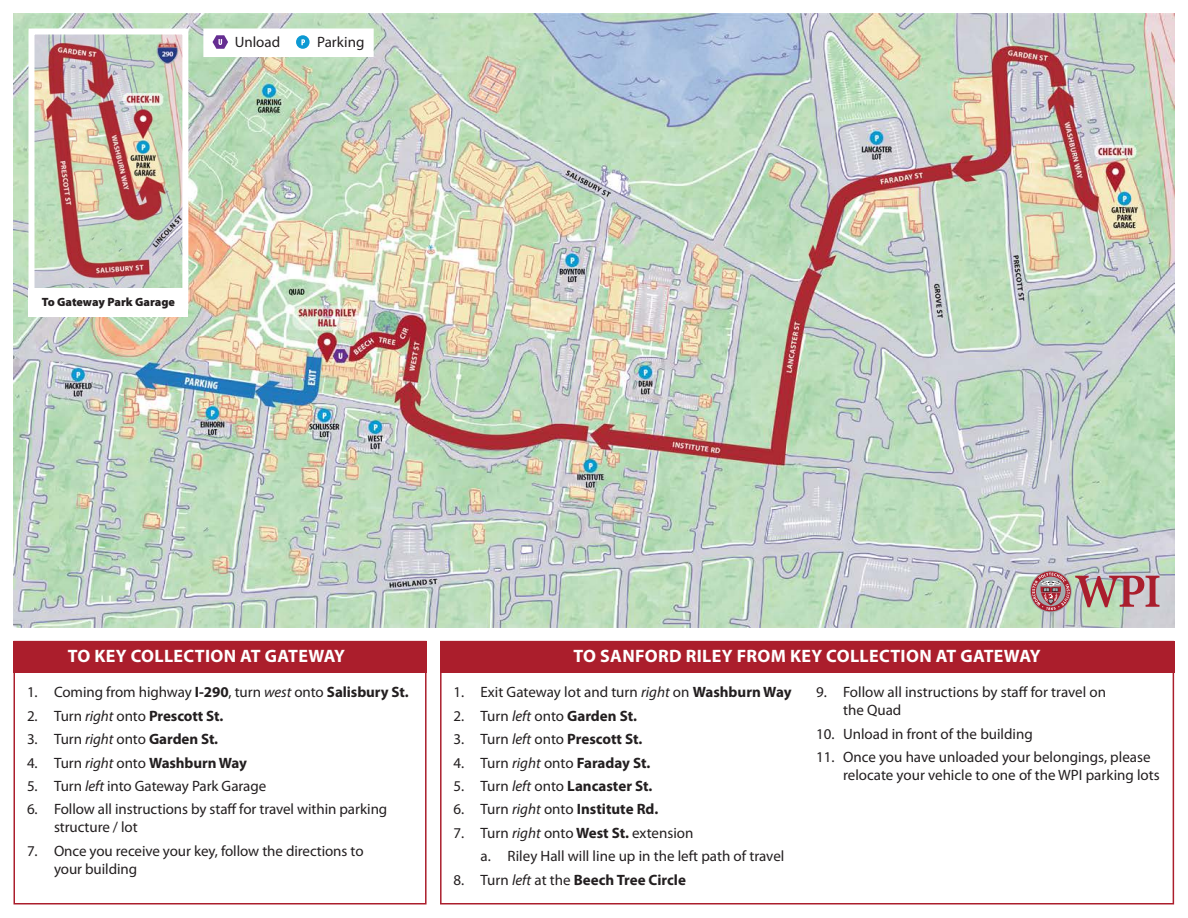
<style>
.page{position:relative;width:1188px;height:918px;background:#fff}
.page>*{position:absolute;margin:0;border:0;box-sizing:border-box;transform-origin:0 0}
.t1{font:700 18px "Myriad Pro";letter-spacing:.02em;color:#fff}
.t2{font:15px/18px "Myriad Pro";color:#231f20}
.t3{font:700 15px "Myriad Pro";letter-spacing:-.005em;color:#231f20}
.t4{font:900 12px "Myriad Pro";letter-spacing:-.005em;color:#231f20}
.s1{font-style:italic}
.s2{font-weight:700}
.s3{font-weight:400}
.s4{font-weight:400;font-style:italic}
</style>
<div class="page">
<img style="left:14px;top:14px;width:1160px;height:613px">
<div style="left:14px;top:641px;width:413px;height:32px;background:#ab1e2c"></div>
<div style="left:440px;top:641px;width:734px;height:32px;background:#ab1e2c"></div>
<div style="left:14px;top:641px;width:413px;height:264px;border:2px solid #ab1e2c"></div>
<div style="left:440px;top:641px;width:734px;height:264px;border:2px solid #ab1e2c"></div>
<svg style="left:1030px;top:570px;width:42px;height:42px"></svg>
<svg style="left:1031px;top:571px;width:128px;height:40px"></svg>
<img style="left:35px;top:35px;width:146px;height:254px">
<div style="left:28px;top:28px;width:160px;height:281px;border:6px solid #fff"></div>
<div style="left:28px;top:289px;width:160px;height:28px;background:#fff"></div>
<div style="left:203px;top:28px;width:171px;height:29px;background:#fff"></div>
<div style="left:296px;top:35px;width:14px;height:14px;background:#0c99d3;border-radius:50%"></div>
<svg style="left:301px;top:39px;width:4px;height:6px"></svg>
<svg style="left:213px;top:35px;width:15px;height:14px"></svg>
<p class="t2" style="left:235px;top:33px;width:47px">Unload</p>
<p class="t2" style="left:317px;top:33px;width:49px">Parking</p>
<p class="t4" style="left:42px;top:294px;width:135px">To Gateway Park Garage</p>
<p class="t1" style="left:68px;top:645px;width:279px">TO KEY COLLECTION AT GATEWAY</p>
<p class="t1" style="left:573px;top:645px;width:469px">TO SANFORD RILEY FROM KEY COLLECTION AT GATEWAY</p>
<p class="t2" style="left:454px;top:683px;width:340px">1. Exit Gateway lot and turn <span class="s1">right</span> on <span class="s2">Washburn Way</span></p>
<p class="t2" style="left:454px;top:707px;width:185px">2. Turn <span class="s1">left</span> onto <span class="s2">Garden St.</span></p>
<p class="t3" style="left:454px;top:729px;width:190px"><span class="s3">3. Turn</span> <span class="s4">left</span> <span class="s3">onto</span> Prescott St.</p>
<p class="t2" style="left:454px;top:753px;width:198px">4. Turn <span class="s1">right</span> onto <span class="s2">Faraday St.</span></p>
<p class="t3" style="left:454px;top:776px;width:200px"><span class="s3">5. Turn</span> <span class="s4">left</span> <span class="s3">onto</span> Lancaster St.</p>
<p class="t3" style="left:454px;top:800px;width:206px"><span class="s3">6. Turn</span> <span class="s4">right</span> <span class="s3">onto</span> Institute Rd.</p>
<p class="t2" style="left:454px;top:824px;width:241px">7. Turn <span class="s1">right</span> onto <span class="s2">West St.</span> extension</p>
<p class="t2" style="left:481px;top:847px;width:305px">a. Riley Hall will line up in the left path of travel</p>
<p class="t3" style="left:454px;top:870px;width:234px"><span class="s3">8. Turn</span> <span class="s4">left</span> <span class="s3">at the</span> Beech Tree Circle</p>
<p class="t2" style="left:27px;top:683px;width:383px">1. Coming from highway <span class="s2">I-290</span>, turn <span class="s1">west</span> onto <span class="s2">Salisbury St.</span></p>
<p class="t3" style="left:27px;top:706px;width:198px"><span class="s3">2. Turn</span> <span class="s4">right</span> <span class="s3">onto</span> Prescott St.</p>
<p class="t2" style="left:27px;top:730px;width:193px">3. Turn <span class="s1">right</span> onto <span class="s2">Garden St.</span></p>
<p class="t3" style="left:27px;top:753px;width:222px"><span class="s3">4. Turn</span> <span class="s4">right</span> <span class="s3">onto</span> Washburn Way</p>
<p class="t2" style="left:27px;top:777px;width:241px">5. Turn <span class="s1">left</span> into Gateway Park Garage</p>
<p class="t2" style="left:54px;top:800px;width:335px;text-indent:-27px">6. Follow all instructions by staff for travel within parking structure / lot</p>
<p class="t2" style="left:54px;top:842px;width:311px;text-indent:-27px">7. Once you receive your key, follow the directions to your building</p>
<p class="t2" style="left:843px;top:683px;width:264px;text-indent:-27px">9. Follow all instructions by staff for travel on the Quad</p>
<p class="t2" style="left:816px;top:725px;width:218px">10. Unload in front of the building</p>
<p class="t2" style="left:843px;top:748px;width:318px;text-indent:-27px">11. Once you have unloaded your belongings, please relocate your vehicle to one of the WPI parking lots</p>
</div>
